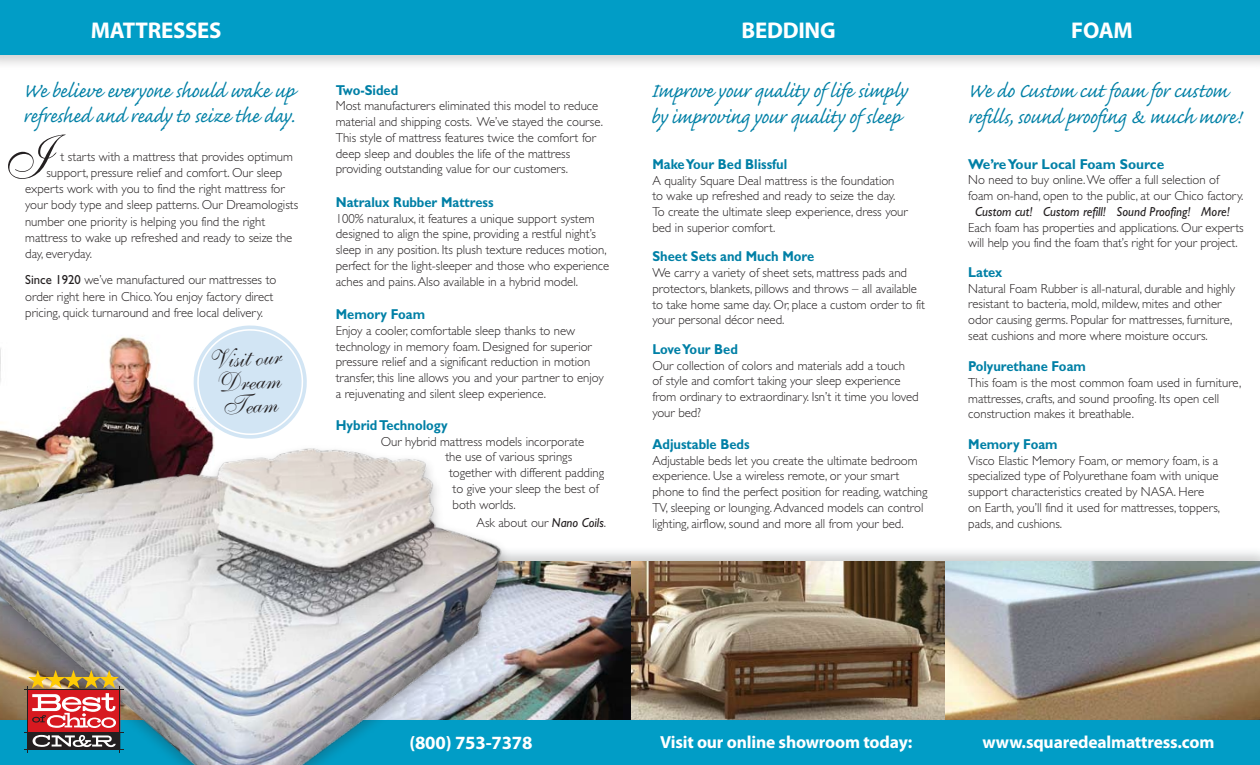
<style>
.page{position:relative;width:1260px;height:765px;background:#fff}
.page>*{position:absolute;margin:0;border:0;box-sizing:border-box;transform-origin:0 0}
.t1{font:63.12px "Shelley Allegro Script";color:#231f20;scale:.87 1}
.t2{font:26.62px/23.8px "Shelley Allegro Script";color:#231f20;text-align:justify}
.t3{font:25.75px/26.2px "Caflisch Script";letter-spacing:-.01em;color:#0080a6}
.t4{font:700 22.88px "Myriad Pro";letter-spacing:-.01em;color:#fff}
.t5{font:700 18.75px "Myriad Pro";letter-spacing:-.01em;color:#fff}
.t6{font:700 17.5px "Myriad Pro";letter-spacing:-.01em;color:#fff}
.t7{font:700 14.38px "Gill Sans";color:#0080a6;scale:.9 1}
.t8{font:700 14.38px "Gill Sans";color:#0080a6;scale:.95 1}
.t9{font:300 13.12px/15.8px "Gill Sans";color:#231f20}
.t10{font:italic 13.12px "Gill Sans";color:#231f20}
.s1{font-weight:400;font-style:italic}
.s2{font-weight:400}
</style>
<div class="page">
<img style="left:63px;top:337px;width:129px;height:78px">
<img style="left:631px;top:560px;width:314px;height:161px">
<img style="left:945px;top:560px;width:315px;height:161px">
<img style="left:557px;top:560px;width:74px;height:161px">
<div style="left:0;top:0;width:1260px;height:55px;background:#019dc6"></div>
<div style="left:0;top:721px;width:1260px;height:44px;background:#019dc6"></div>
<svg style="left:192px;top:325px;width:115px;height:90px"></svg>
<img style="left:58px;top:415px;width:499px;height:306px">
<img style="left:0;top:425px;width:538px;height:340px">
<img style="left:28px;top:670px;width:92px;height:79px">
<hr style="left:27px;top:686px;width:1px;height:66px;background:#231f20">
<hr style="left:24px;top:690px;width:99px;height:1px;background:#231f20">
<hr style="left:120px;top:686px;width:1px;height:66px;background:#231f20">
<hr style="left:24px;top:732px;width:99px;height:1px;background:#231f20">
<hr style="left:24px;top:749px;width:99px;height:1px;background:#231f20">
<h3 class="t4" style="left:91px;top:15px;width:132px">MATTRESSES</h3>
<h3 class="t4" style="left:742px;top:15px;width:96px">BEDDING</h3>
<h3 class="t4" style="left:1071px;top:15px;width:63px">FOAM</h3>
<h3 class="t3" style="left:23px;top:79px;width:273px;line-height:25px">We believe everyone should wake up refreshed and ready to seize the day.</h3>
<h3 class="t3" style="left:651px;top:78px;width:257px">Improve your quality of life simply by improving your quality of sleep</h3>
<h3 class="t3" style="left:968px;top:78px;width:275px">We do Custom cut foam for custom refills, sound proofing &amp; much more!</h3>
<p class="t7" style="left:652px;top:156px;width:151px">Make Your Bed Blissful</p>
<p class="t9" style="left:652px;top:172px;width:257px">A quality Square Deal mattress is the foundation to wake up refreshed and ready to seize the day.<br>To create the ultimate sleep experience, dress your bed in superior comfort.</p>
<p class="t7" style="left:652px;top:248px;width:181px">Sheet Sets and Much More</p>
<p class="t9" style="left:652px;top:265px;width:274px">We carry a variety of sheet sets, mattress pads and protectors, blankets, pillows and throws – all available to take home same day. Or, place a custom order to fit your personal décor need.</p>
<p class="t7" style="left:652px;top:341px;width:97px">Love Your Bed</p>
<p class="t9" style="left:652px;top:357px;width:268px">Our collection of colors and materials add a touch<br>of style and comfort taking your sleep experience from ordinary to extraordinary. Isn’t it time you loved your bed?</p>
<p class="t7" style="left:652px;top:436px;width:110px">Adjustable Beds</p>
<p class="t9" style="left:652px;top:452px;width:277px">Adjustable beds let you create the ultimate bedroom experience. Use a wireless remote, or your smart phone to find the perfect position for reading, watching TV, sleeping or lounging. Advanced models can control lighting, airflow, sound and more all from your bed.</p>
<p class="t7" style="left:336px;top:81px;width:71px">Two-Sided</p>
<p class="t9" style="left:336px;top:98px;width:269px">Most manufacturers eliminated this model to reduce material and shipping costs. We’ve stayed the course.<br>This style of mattress features twice the comfort for deep sleep and doubles the life of the mattress providing outstanding value for our customers.</p>
<p class="t7" style="left:336px;top:193px;width:177px">Natralux Rubber Mattress</p>
<p class="t9" style="left:336px;top:210px;width:275px">100% naturalux, it features a unique support system designed to align the spine, providing a restful night’s sleep in any position. Its plush texture reduces motion, perfect for the light-sleeper and those who experience aches and pains. Also available in a hybrid model.</p>
<p class="t7" style="left:336px;top:306px;width:101px">Memory Foam</p>
<p class="t9" style="left:336px;top:323px;width:270px">Enjoy a cooler, comfortable sleep thanks to new technology in memory foam. Designed for superior pressure relief and a significant reduction in motion transfer, this line allows you and your partner to enjoy a rejuvenating and silent sleep experience.</p>
<p class="t7" style="left:336px;top:416px;width:126px">Hybrid Technology</p>
<p class="t9" style="left:381px;top:433px;width:205px">Our hybrid mattress models incorporate</p>
<p class="t9" style="left:445px;top:449px;width:128px">the use of various springs</p>
<p class="t9" style="left:449px;top:465px;width:157px">together with different padding</p>
<p class="t9" style="left:453px;top:481px;width:148px">to give your sleep the best of</p>
<p class="t9" style="left:453px;top:496px;width:65px">both worlds.</p>
<p class="t9" style="left:477px;top:515px;width:131px">Ask about our <span class="s1">Nano Coils</span>.</p>
<h1 class="t1" style="left:-2px;top:121px;width:51px">I</h1>
<p class="t9" style="left:61px;top:148px;width:234px">t starts with a mattress that provides optimum</p>
<p class="t9" style="left:46px;top:165px;width:237px">support, pressure relief and comfort. Our sleep</p>
<p class="t9" style="left:25px;top:181px;width:261px">experts work with you to find the right mattress for</p>
<p class="t9" style="left:25px;top:197px;width:275px">your body type and sleep patterns. Our Dreamologists</p>
<p class="t9" style="left:25px;top:213px;width:241px">number one priority is helping you find the right</p>
<p class="t9" style="left:25px;top:230px;width:269px">mattress to wake up refreshed and ready to seize the</p>
<p class="t9" style="left:25px;top:246px;width:68px">day, everyday.</p>
<p class="t9" style="left:25px;top:272px;width:253px;line-height:16.2px"><span class="s2">Since 1920</span> we’ve manufactured our mattresses to order right here in Chico. You enjoy factory direct pricing, quick turnaround and free local delivery.</p>
<h2 class="t2" style="left:204px;top:349px;width:74px;rotate:-4deg">Visit our Dream Team</h2>
<p class="t8" style="left:968px;top:155px;width:208px">We’re Your Local Foam Source</p>
<p class="t9" style="left:968px;top:172px;width:277px">No need to buy online. We offer a full selection of foam on-hand, open to the public, at our Chico factory.</p>
<p class="t10" style="left:975px;top:204px;width:256px">Custom cut! Custom refill! Sound Proofing! More!</p>
<p class="t9" style="left:968px;top:219px;width:277px">Each foam has properties and applications. Our experts will help you find the foam that’s right for your project.</p>
<p class="t7" style="left:968px;top:264px;width:40px">Latex</p>
<p class="t9" style="left:968px;top:280px;width:268px">Natural Foam Rubber is all-natural, durable and highly resistant to bacteria, mold, mildew, mites and other odor causing germs. Popular for mattresses, furniture, seat cushions and more where moisture occurs.</p>
<p class="t7" style="left:968px;top:358px;width:132px">Polyurethane Foam</p>
<p class="t9" style="left:968px;top:375px;width:275px">This foam is the most common foam used in furniture, mattresses, crafts, and sound proofing. Its open cell construction makes it breathable.</p>
<p class="t7" style="left:968px;top:435px;width:101px">Memory Foam</p>
<p class="t9" style="left:968px;top:452px;width:253px">Visco Elastic Memory Foam, or memory foam, is a specialized type of Polyurethane foam with unique support characteristics created by NASA. Here on Earth, you’ll find it used for mattresses, toppers, pads, and cushions.</p>
<h3 class="t6" style="left:660px;top:730px;width:253px">Visit our online showroom today:</h3>
<h3 class="t5" style="left:409px;top:730px;width:125px">(800) 753-7378</h3>
<h3 class="t6" style="left:982px;top:730px;width:233px">www.squaredealmattress.com</h3>
</div>
